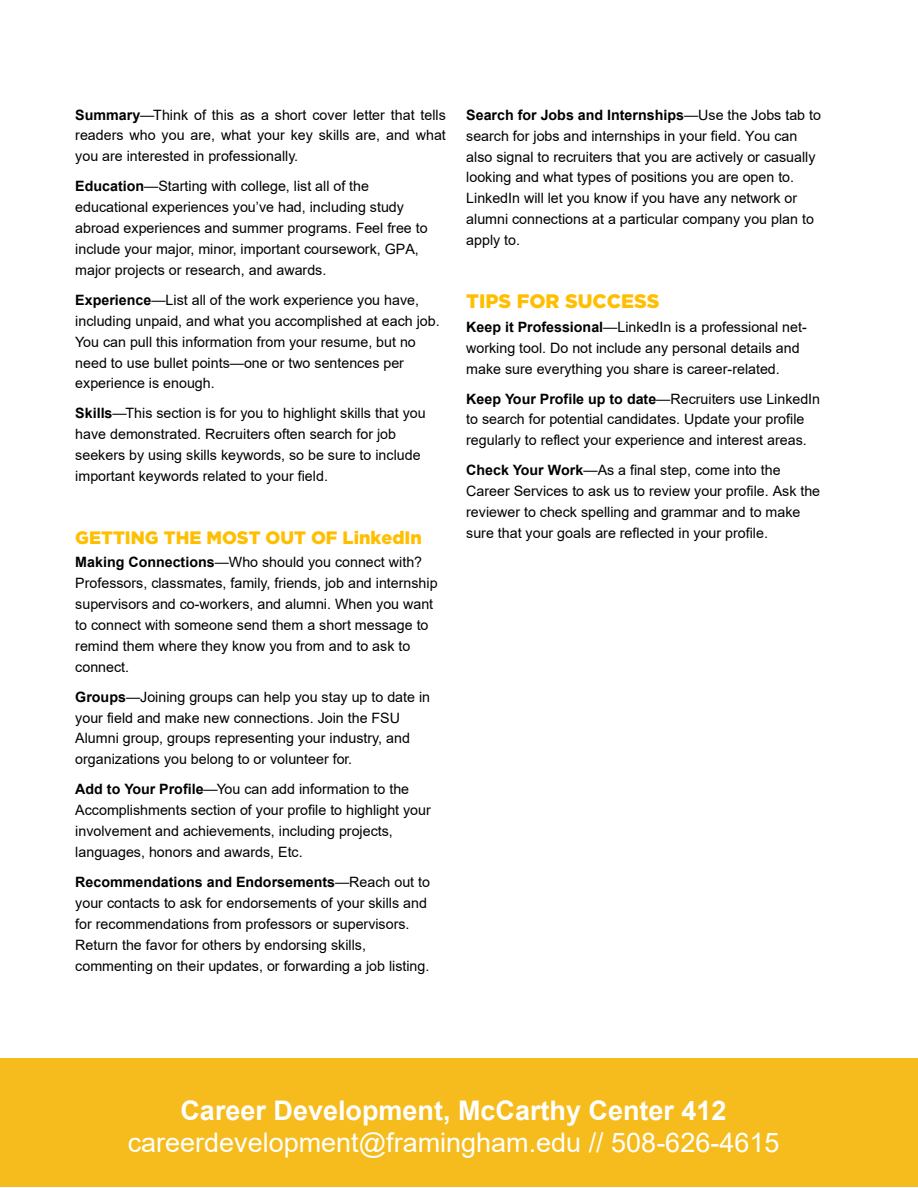
<style>
.page{position:relative;width:918px;height:1188px;background:#fff}
.page>*{position:absolute;margin:0;border:0;box-sizing:border-box;transform-origin:0 0}
.t1{font:27px "Arial";color:#fff}
.t2{font:700 27px "Arial";color:#fff}
.t3{font:900 19.5px "Gotham";color:#ffbf00}
.t4{font:900 18px "Gotham";color:#ffbf00}
.t5{font:14.25px/20.9px "Arial";color:#000}
.s1{font-weight:700}
</style>
<div class="page">
<div style="left:0;top:1058px;width:918px;height:128px;background:#f6bc1d"></div>
<p class="t5" style="left:75px;top:104px;width:372px;text-align:justify"><span class="s1">Summary</span>—Think of this as a short cover letter that tells readers who you are, what your key skills are, and what you are interested in professionally.</p>
<p class="t5" style="left:75px;top:176px;width:354px"><span class="s1">Education</span>—Starting with college, list all of the educational experiences you’ve had, including study abroad experiences and summer programs. Feel free to include your major, minor, important coursework, GPA, major projects or research, and awards.</p>
<p class="t5" style="left:75px;top:289px;width:366px"><span class="s1">Experience</span>—List all of the work experience you have, including unpaid, and what you accomplished at each job.<br>You can pull this information from your resume, but no need to use bullet points—one or two sentences per experience is enough.</p>
<p class="t5" style="left:75px;top:403px;width:352px"><span class="s1">Skills</span>—This section is for you to highlight skills that you have demonstrated. Recruiters often search for job seekers by using skills keywords, so be sure to include important keywords related to your field.</p>
<p class="t4" style="left:75px;top:525px;width:348px">GETTING THE MOST OUT OF LinkedIn</p>
<p class="t5" style="left:75px;top:551px;width:364px"><span class="s1">Making Connections</span>—Who should you connect with?<br>Professors, classmates, family, friends, job and internship supervisors and co-workers, and alumni. When you want to connect with someone send them a short message to remind them where they know you from and to ask to connect.</p>
<p class="t5" style="left:75px;top:686px;width:356px"><span class="s1">Groups</span>—Joining groups can help you stay up to date in your field and make new connections. Join the FSU Alumni group, groups representing your industry, and organizations you belong to or volunteer for.</p>
<p class="t5" style="left:75px;top:779px;width:357px"><span class="s1">Add to Your Profile</span>—You can add information to the Accomplishments section of your profile to highlight your involvement and achievements, including projects, languages, honors and awards, Etc.</p>
<p class="t5" style="left:75px;top:871px;width:356px"><span class="s1">Recommendations and Endorsements</span>—Reach out to your contacts to ask for endorsements of your skills and for recommendations from professors or supervisors.<br>Return the favor for others by endorsing skills, commenting on their updates, or forwarding a job listing.</p>
<p class="t5" style="left:466px;top:104px;width:356px"><span class="s1">Search for Jobs and Internships</span>—Use the Jobs tab to search for jobs and internships in your field. You can also signal to recruiters that you are actively or casually looking and what types of positions you are open to.<br>LinkedIn will let you know if you have any network or alumni connections at a particular company you plan to apply to.</p>
<h2 class="t3" style="left:466px;top:288px;width:195px">TIPS FOR SUCCESS</h2>
<p class="t5" style="left:466px;top:316px;width:342px"><span class="s1">Keep it Professional</span>—LinkedIn is a professional net&shy;working tool. Do not include any personal details and make sure everything you share is career-related.</p>
<p class="t5" style="left:466px;top:388px;width:355px"><span class="s1">Keep Your Profile up to date</span>—Recruiters use LinkedIn to search for potential candidates. Update your profile regularly to reflect your experience and interest areas.</p>
<p class="t5" style="left:466px;top:460px;width:355px"><span class="s1">Check Your Work</span>—As a final step, come into the Career Services to ask us to review your profile. Ask the reviewer to check spelling and grammar and to make sure that your goals are reflected in your profile.</p>
<h1 class="t2" style="left:180px;top:1092px;width:548px">Career Development, McCarthy Center 412</h1>
<h1 class="t1" style="left:128px;top:1124px;width:653px">careerdevelopment@framingham.edu // 508-626-4615</h1>
</div>
